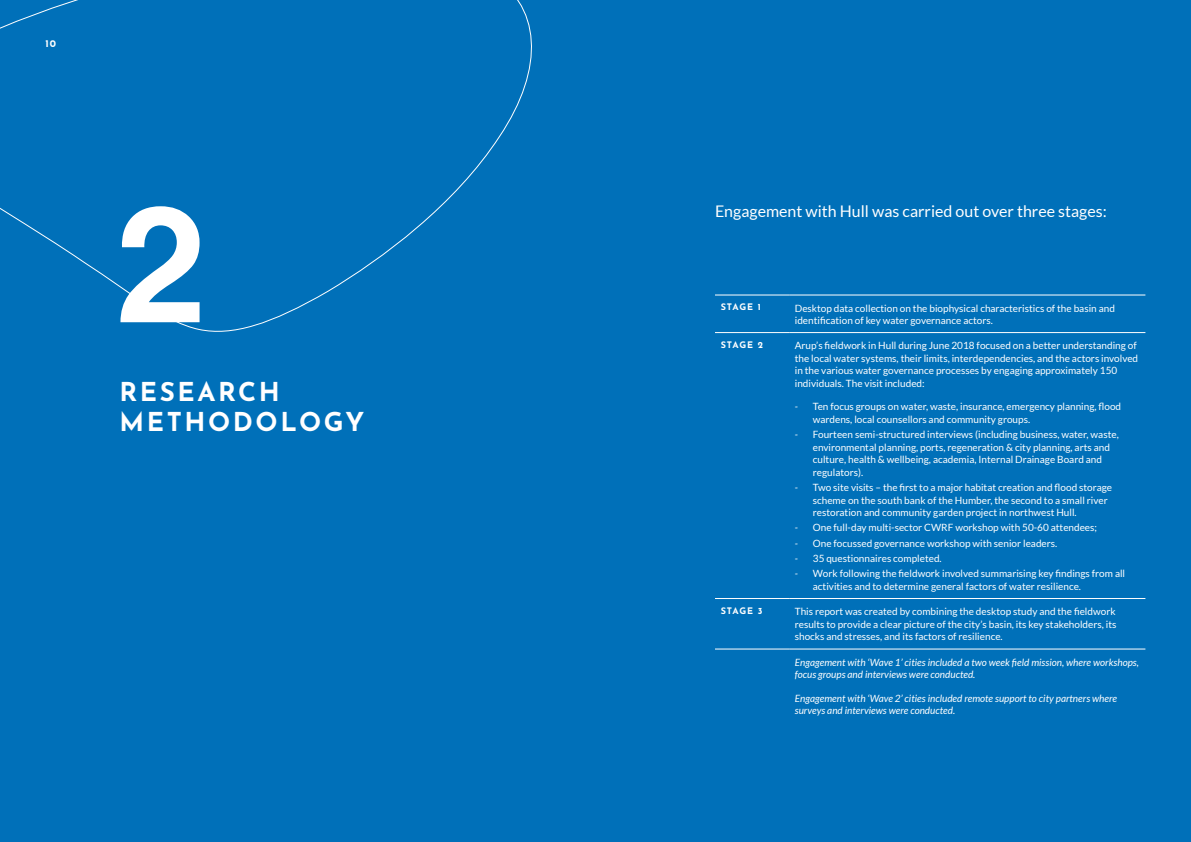
<style>
.page{position:relative;width:1191px;height:842px;background:#0070b9}
.page>*{position:absolute;margin:0;border:0;box-sizing:border-box;transform-origin:0 0}
.t1{font:700 162.9px "Helvetica";color:#fff}
.t2{font:700 26px/30px "Josefin Sans";letter-spacing:.1em;color:#fff}
.t3{font:16px "Lato";color:#fff}
.t4{font:10px/12.5px "Lato";color:#fff}
.t5{font:italic 10px/12.5px "Lato";color:#fff}
.t6{font:700 10px "Josefin Sans";color:#fff}
.t7{font:700 9px "Josefin Sans";letter-spacing:.085em;color:#fff}
.s1{font-style:italic}
</style>
<div class="page">
<hr style="left:715px;top:295px;width:74px;height:1px;background:#fff">
<hr style="left:789px;top:295px;width:356px;height:1px;background:#fff">
<hr style="left:715px;top:332px;width:74px;height:1px;background:#fff">
<hr style="left:789px;top:332px;width:356px;height:1px;background:#fff">
<hr style="left:715px;top:598px;width:74px;height:1px;background:#fff">
<hr style="left:789px;top:598px;width:356px;height:1px;background:#fff">
<hr style="left:715px;top:649px;width:74px;height:1px;background:#fff">
<hr style="left:789px;top:649px;width:356px;height:1px;background:#fff">
<svg style="left:0;top:0;width:532px;height:332px"></svg>
<p class="t6" style="left:45px;top:35px;width:12px">10</p>
<h1 class="t1" style="left:116px;top:165px;width:92px">2</h1>
<h2 class="t2" style="left:119px;top:373px;width:246px">RESEARCH<br>METHODOLOGY</h2>
<h3 class="t3" style="left:715px;top:202px;width:393px">Engagement with Hull was carried out over three stages:</h3>
<p class="t7" style="left:720px;top:299px;width:42px">STAGE 1</p>
<p class="t4" style="left:795px;top:302px;width:322px">Desktop data collection on the biophysical characteristics of the basin and identification of key water governance actors.</p>
<p class="t7" style="left:720px;top:337px;width:44px">STAGE 2</p>
<p class="t4" style="left:795px;top:339px;width:345px">Arup’s fieldwork in Hull during June 2018 focused on a better understanding of the local water systems, their limits, interdependencies, and the actors involved in the various water governance processes by engaging approximately 150 individuals. The visit included:</p>
<p class="t4" style="left:813px;top:400px;width:310px;text-indent:-18px"><span class="s1">-</span> Ten focus groups on water, waste, insurance, emergency planning, flood wardens, local counsellors and community groups.</p>
<p class="t4" style="left:813px;top:428px;width:307px;text-indent:-18px"><span class="s1">-</span> Fourteen semi-structured interviews (including business, water, waste, environmental planning, ports, regeneration &amp; city planning, arts and culture, health &amp; wellbeing, academia, Internal Drainage Board and regulators).</p>
<p class="t4" style="left:813px;top:481px;width:301px;text-indent:-18px"><span class="s1">-</span> Two site visits – the first to a major habitat creation and flood storage scheme on the south bank of the Humber, the second to a small river restoration and community garden project in northwest Hull.</p>
<p class="t4" style="left:795px;top:521px;width:304px"><span class="s1">-</span> One full-day multi-sector CWRF workshop with 50-60 attendees;</p>
<p class="t4" style="left:795px;top:537px;width:264px"><span class="s1">-</span> One focussed governance workshop with senior leaders.</p>
<p class="t4" style="left:795px;top:552px;width:148px"><span class="s1">-</span> 35 questionnaires completed.</p>
<p class="t4" style="left:813px;top:567px;width:314px;text-indent:-18px"><span class="s1">-</span> Work following the fieldwork involved summarising key findings from all activities and to determine general factors of water resilience.</p>
<p class="t7" style="left:720px;top:603px;width:43px">STAGE 3</p>
<p class="t4" style="left:795px;top:605px;width:323px;text-align:justify">This report was created by combining the desktop study and the fieldwork results to provide a clear picture of the city’s basin, its key stakeholders, its shocks and stresses, and its factors of resilience.</p>
<p class="t5" style="left:795px;top:656px;width:346px">Engagement with ‘Wave 1’ cities included a two week field mission, where workshops, focus groups and interviews were conducted.</p>
<p class="t5" style="left:795px;top:692px;width:324px">Engagement with ‘Wave 2’ cities included remote support to city partners where surveys and interviews were conducted.</p>
</div>
